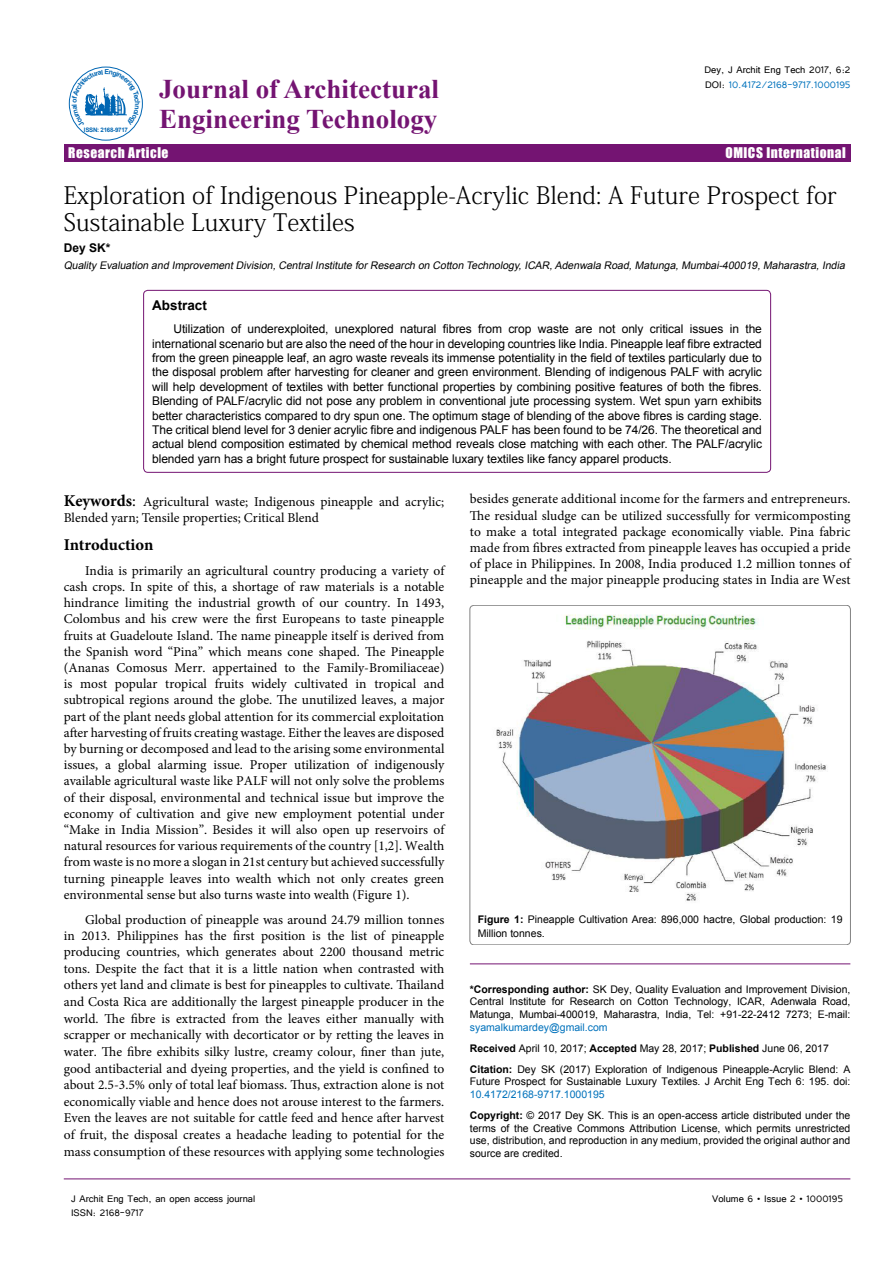
<style>
.page{position:relative;width:893px;height:1263px;background:#fff}
.page>*{position:absolute;margin:0;border:0;box-sizing:border-box;transform-origin:0 0}
.t1{font:700 27px "Times New Roman";color:#741472}
.t2{font:24px/27px "Adobe Fangsong Std";color:#000}
.t3{font:700 16.5px "Minion Pro";letter-spacing:-.005em;color:#000}
.t4{font:13.5px/16.2px "Minion Pro";color:#000;text-align:justify}
.t5{font:13.5px "Impact";letter-spacing:.04em;color:#fff}
.t6{font:700 13.5px "Arial";color:#000}
.t7{font:12px/14.4px "Arial";letter-spacing:-.005em;color:#000;text-align:justify}
.t8{font:12px/14.4px "Tunga";color:#000}
.t9{font:700 12px "Arial";color:#000}
.t10{font:10.5px/12.6px "Arial";color:#000}
.t11{font:italic 10.5px "Arial";color:#000}
.t12{font:700 6.15px "Arial";letter-spacing:-.04em;color:#0066b3}
.s1{color:#0072bc}
.s2{font-weight:700;font-size:16.5px}
.s3{font-size:16.5px}
.s4{font-weight:700}
</style>
<div class="page">
<hr style="left:64px;top:1179px;width:786px;height:1px;background:#741472">
<div style="left:64px;top:144px;width:786px;height:17px;background:#741472"></div>
<div style="left:69px;top:67px;width:74px;height:73px;border:1px solid #0066b3;border-radius:50%"></div>
<hr style="left:470px;top:964px;width:380px;height:1px;background:#741472">
<div style="left:144px;top:290px;width:627px;height:182px;border:1px solid #741472;border-radius:4px"></div>
<div style="left:470px;top:605px;width:380px;height:340px;border:1px solid #000;border-radius:4px"></div>
<img style="left:496px;top:614px;width:330px;height:287px">
<svg style="left:72px;top:69px;width:68px;height:58px"></svg>
<p class="t12" style="left:84px;top:125px;width:46px">ISSN: 2168-9717</p>
<h1 class="t1" style="left:159px;top:70px;width:281px">Journal of Architectural</h1>
<h1 class="t1" style="left:159px;top:100px;width:280px">Engineering Technology</h1>
<p class="t8" style="left:704px;top:62px;width:148px">Dey, J Archit Eng Tech 2017, 6:2<br>DOI: <span class="s1">10.4172/2168-9717.1000195</span></p>
<p class="t5" style="left:68px;top:142px;width:102px">Research Article</p>
<p class="t5" style="left:725px;top:142px;width:122px">OMICS International</p>
<h2 class="t2" style="left:64px;top:182px;width:775px">Exploration of Indigenous Pineapple-Acrylic Blend: A Future Prospect for<br>Sustainable Luxury Textiles</h2>
<p class="t9" style="left:64px;top:240px;width:48px">Dey SK*</p>
<p class="t11" style="left:64px;top:258px;width:785px">Quality Evaluation and ImprovementDivision,CentralInstitute forResearch on Cotton Technology,ICAR,Adenwala Road,Matunga,Mumbai-400019,Maharastra,India</p>
<p class="t6" style="left:152px;top:296px;width:56px">Abstract</p>
<p class="t7" style="left:152px;top:322px;width:611px;text-indent:21px">Utilization of underexploited, unexplored natural fibres from crop waste are not only critical issues in the international scenario but are also the need of the hour in developing countries like India. Pineapple leaf fibre extracted from the green pineapple leaf, an agro waste reveals its immense potentiality in the field of textiles particularly due to the disposal problem after harvesting for cleaner and green environment. Blending of indigenous PALF with acrylic will help development of textiles with better functional properties by combining positive features of both the fibres.<br>Blending of PALF/acrylic did not pose any problem in conventional jute processing system. Wet spun yarn exhibits better characteristics compared to dry spun one. The optimum stage of blending of the above fibres is carding stage.<br>The critical blend level for 3 denier acrylic fibre and indigenous PALF has been found to be 74/26. The theoretical and actual blend composition estimated by chemical method reveals close matching with each other. The PALF/acrylic blended yarn has a bright future prospect for sustainable luxary textiles like fancy apparel products.</p>
<p class="t4" style="left:64px;top:493px;width:382px"><span class="s2">Keywords</span><span class="s3">:</span> Agricultural waste; Indigenous pineapple and acrylic;<br>Blended yarn; Tensile properties; Critical Blend</p>
<p class="t3" style="left:64px;top:533px;width:91px">Introduction</p>
<p class="t4" style="left:64px;top:562px;width:382px;text-indent:21px">India is primarily an agricultural country producing a variety of cash crops. In spite of this, a shortage of raw materials is a notable hindrance limiting the industrial growth of our country. In 1493, Colombus and his crew were the first Europeans to taste pineapple fruits at Guadeloute Island. The name pineapple itself is derived from the Spanish word “Pina” which means cone shaped. The Pineapple (Ananas Comosus Merr. appertained to the Family-Bromiliaceae) is most popular tropical fruits widely cultivated in tropical and subtropical regions around the globe. The unutilized leaves, a major part of the plant needs global attention for its commercial exploitation after harvesting of fruits creating wastage. Either the leaves are disposed by burning or decomposed and lead to the arising some environmental issues, a global alarming issue. Proper utilization of indigenously available agricultural waste like PALF will not only solve the problems of their disposal, environmental and technical issue but improve the economy of cultivation and give new employment potential under “Make in India Mission”. Besides it will also open up reservoirs of natural resources for various requirements of the country [1,2]. Wealth from waste is no more a slogan in 21st century but achieved successfully turning pineapple leaves into wealth which not only creates green environmental sense but also turns waste into wealth (Figure 1).</p>
<p class="t4" style="left:64px;top:911px;width:382px;line-height:16.6px;text-indent:21px">Global production of pineapple was around 24.79 million tonnes in 2013. Philippines has the first position is the list of pineapple producing countries, which generates about 2200 thousand metric tons. Despite the fact that it is a little nation when contrasted with others yet land and climate is best for pineapples to cultivate. Thailand and Costa Rica are additionally the largest pineapple producer in the world. The fibre is extracted from the leaves either manually with scrapper or mechanically with decorticator or by retting the leaves in water. The fibre exhibits silky lustre, creamy colour, finer than jute, good antibacterial and dyeing properties, and the yield is confined to about 2.5-3.5% only of total leaf biomass. Thus, extraction alone is not economically viable and hence does not arouse interest to the farmers.<br>Even the leaves are not suitable for cattle feed and hence after harvest of fruit, the disposal creates a headache leading to potential for the mass consumption of these resources with applying some technologies</p>
<p class="t4" style="left:470px;top:491px;width:382px">besides generate additional income for the farmers and entrepreneurs.<br>The residual sludge can be utilized successfully for vermicomposting to make a total integrated package economically viable. Pina fabric made from fibres extracted from pineapple leaves has occupied a pride of place in Philippines. In 2008, India produced 1.2 million tonnes of pineapple and the major pineapple producing states in India are West</p>
<p class="t10" style="left:478px;top:913px;width:366px;line-height:13.5px"><span class="s4">Figure 1:</span> Pineapple Cultivation Area: 896,000 hactre, Global production: 19<br>Million tonnes.</p>
<p class="t10" style="left:470px;top:983px;width:382px;text-align:justify"><span class="s4">*Corresponding author:</span> SK Dey, Quality Evaluation and Improvement Division, Central Institute for Research on Cotton Technology, ICAR, Adenwala Road, Matunga, Mumbai-400019, Maharastra, India, Tel: +91-22-2412 7273; E-mail:</p>
<p class="t10" style="left:470px;top:1016px;width:382px;line-height:21.1px"><span class="s1">syamalkumardey@gmail.com<br></span><span class="s4">Received</span> April 10, 2017; <span class="s4">Accepted</span> May 28, 2017; <span class="s4">Published</span> June 06, 2017<br><span class="s4">Citation:</span> Dey SK (2017) Exploration of Indigenous Pineapple-Acrylic Blend: A</p>
<p class="t10" style="left:470px;top:1075px;width:382px">Future Prospect for Sustainable Luxury Textiles. J Archit Eng Tech 6: 195. doi:</p>
<p class="t10" style="left:470px;top:1084px;width:382px;line-height:21.1px"><span class="s1">10.4172/2168-9717.1000195<br></span><span class="s4">Copyright:</span> © 2017 Dey SK. This is an open-access article distributed under the</p>
<p class="t10" style="left:470px;top:1122px;width:382px;text-align:justify">terms of the Creative Commons Attribution License, which permits unrestricted use, distribution, and reproduction in any medium, provided the original author and source are credited.</p>
<p class="t8" style="left:71px;top:1190px;width:186px">J Archit Eng Tech, an open access journal</p>
<p class="t8" style="left:712px;top:1190px;width:132px">Volume 6 • Issue 2 • 1000195</p>
<p class="t8" style="left:71px;top:1204px;width:74px">ISSN: 2168-9717</p>
</div>
